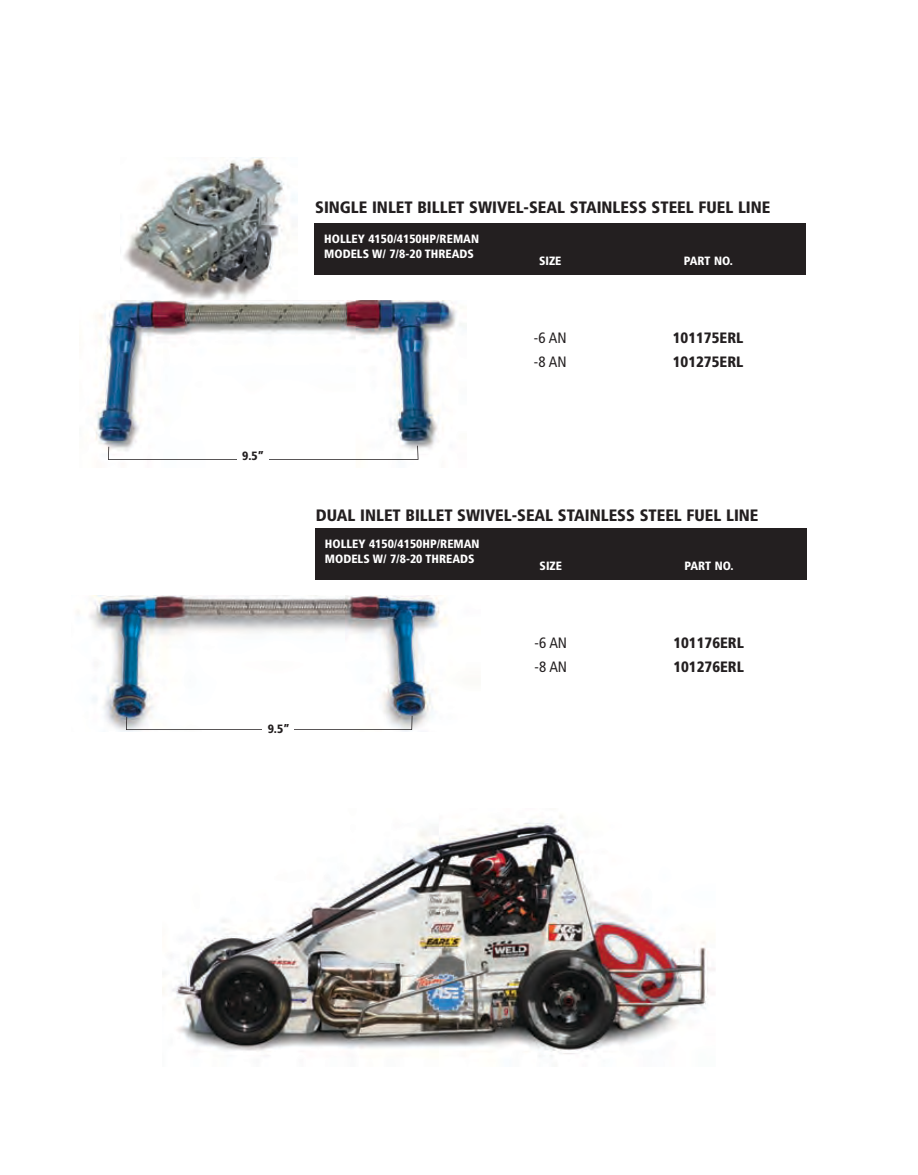
<style>
.page{position:relative;width:918px;height:1175px;background:#fff}
.page>*{position:absolute;margin:0;border:0;box-sizing:border-box;transform-origin:0 0}
.t1{font:900 condensed 16.5px "Frutiger";color:#231f20}
.t2{font:900 condensed 15px "Frutiger";color:#231f20}
.t3{font:condensed 15px "Frutiger";color:#231f20}
.t4{font:900 condensed 12px/15px "Frutiger";color:#fff}
.t5{font:900 condensed 12px "Frutiger";color:#231f20}
</style>
<div class="page">
<img style="left:124px;top:158px;width:172px;height:142px">
<div style="left:315px;top:223px;width:491px;height:52px;background:#231f20"></div>
<img style="left:94px;top:300px;width:368px;height:160px">
<svg style="left:108px;top:446px;width:310px;height:14px"></svg>
<div style="left:237px;top:450px;width:32px;height:19px;background:#fff"></div>
<img style="left:77px;top:596px;width:371px;height:135px">
<div style="left:316px;top:528px;width:491px;height:52px;background:#231f20"></div>
<svg style="left:126px;top:715px;width:287px;height:15px"></svg>
<div style="left:263px;top:723px;width:31px;height:19px;background:#fff"></div>
<img style="left:162px;top:815px;width:553px;height:242px">
<h1 class="t1" style="left:315px;top:197px;width:457px">SINGLE INLET BILLET SWIVEL-SEAL STAINLESS STEEL FUEL LINE</h1>
<p class="t4" style="left:324px;top:232px;width:156px">HOLLEY 4150/4150HP/REMAN<br>MODELS W/ 7/8-20 THREADS</p>
<p class="t4" style="left:539px;top:253px;width:24px">SIZE</p>
<p class="t4" style="left:684px;top:253px;width:51px">PART NO.</p>
<p class="t3" style="left:534px;top:329px;width:34px">-6 AN</p>
<p class="t2" style="left:673px;top:329px;width:72px">101175ERL</p>
<p class="t3" style="left:534px;top:353px;width:34px">-8 AN</p>
<p class="t2" style="left:673px;top:353px;width:72px">101275ERL</p>
<p class="t5" style="left:242px;top:449px;width:23px">9.5”</p>
<p class="t5" style="left:268px;top:722px;width:23px">9.5”</p>
<h1 class="t1" style="left:316px;top:505px;width:444px">DUAL INLET BILLET SWIVEL-SEAL STAINLESS STEEL FUEL LINE</h1>
<p class="t4" style="left:325px;top:536px;width:156px">HOLLEY 4150/4150HP/REMAN<br>MODELS W/ 7/8-20 THREADS</p>
<p class="t4" style="left:540px;top:558px;width:24px">SIZE</p>
<p class="t4" style="left:684px;top:558px;width:51px">PART NO.</p>
<p class="t3" style="left:535px;top:634px;width:34px">-6 AN</p>
<p class="t2" style="left:673px;top:634px;width:72px">101176ERL</p>
<p class="t3" style="left:535px;top:658px;width:34px">-8 AN</p>
<p class="t2" style="left:673px;top:658px;width:72px">101276ERL</p>
</div>
